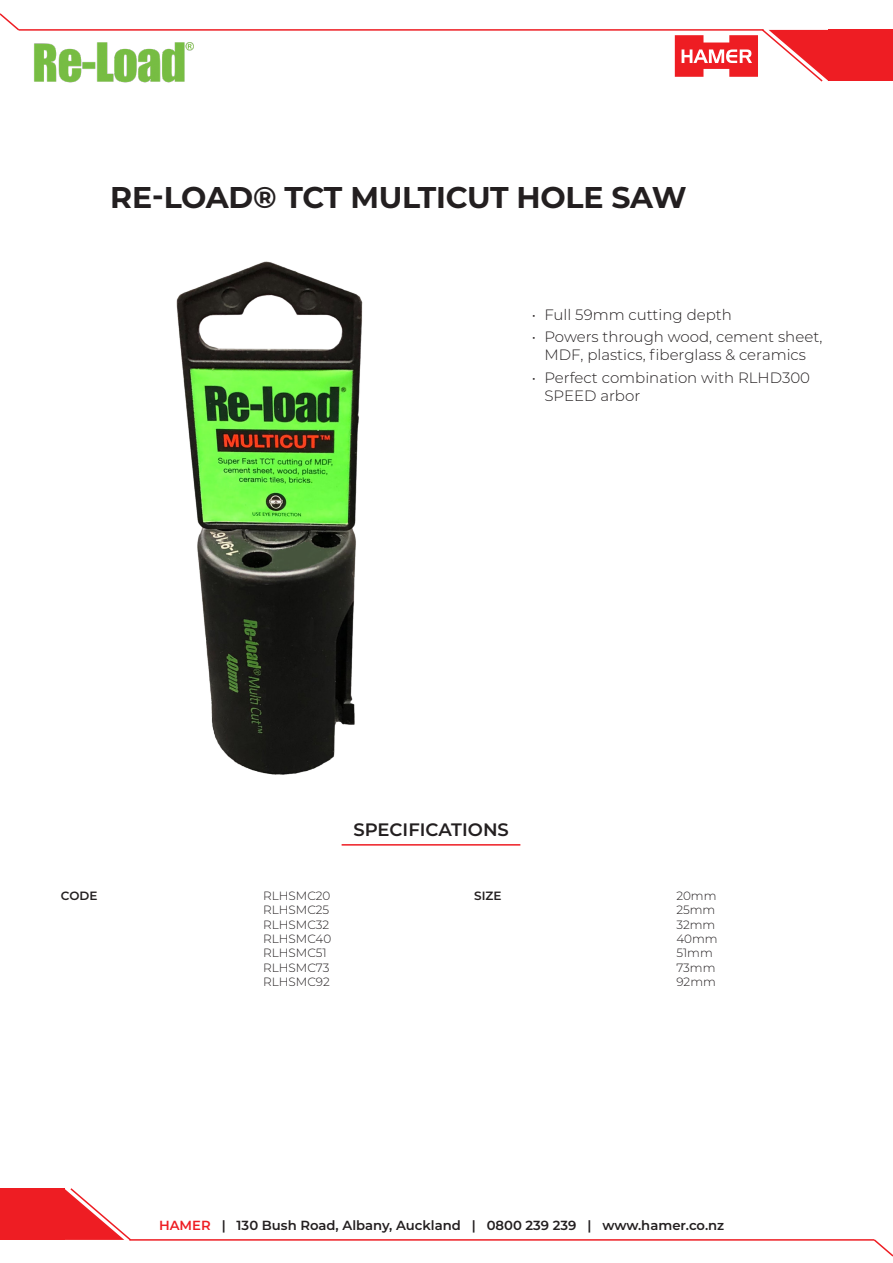
<style>
.page{position:relative;width:893px;height:1263px;background:#fff}
.page>*{position:absolute;margin:0;border:0;box-sizing:border-box;transform-origin:0 0}
.t1{font:700 30px "Montserrat";letter-spacing:-.01em;color:#231f20}
.t2{font:600 18px "Montserrat";color:#231f20}
.t3{font:300 15px/18px "Montserrat";color:#231f20;text-align:center}
.t4{font:600 13.2px "Montserrat";color:#231f20}
.t5{font:300 12px/14.4px "Montserrat";color:#231f20}
.t6{font:600 12px "Montserrat";color:#231f20}
.s1{color:#ee1d23}
</style>
<div class="page">
<div style="left:0;top:1189px;width:65px;height:51px;background:#ee1d23"></div>
<svg style="left:872px;top:1239px;width:21px;height:18px"></svg>
<hr style="left:129px;top:1239px;width:745px;height:1px;background:#ee1d23">
<svg style="left:65px;top:1188px;width:68px;height:53px"></svg>
<hr style="left:342px;top:844px;width:178px;height:2px;background:#ee1d23">
<div style="left:828px;top:30px;width:65px;height:51px;background:#ee1d23"></div>
<svg style="left:0;top:13px;width:19px;height:18px"></svg>
<hr style="left:19px;top:29px;width:744px;height:2px;background:#ee1d23">
<img style="left:34px;top:42px;width:160px;height:41px">
<svg style="left:675px;top:29px;width:153px;height:53px"></svg>
<img style="left:176px;top:261px;width:187px;height:514px">
<h1 class="t1" style="left:110px;top:175px;width:578px">RE-LOAD® TCT MULTICUT HOLE SAW</h1>
<p class="t3" style="left:532px;top:305px;width:202px">• Full 59mm cutting depth</p>
<p class="t3" style="left:532px;top:327px;width:292px">• Powers through wood, cement sheet,<br>MDF, plastics, fiberglass &amp; ceramics</p>
<p class="t3" style="left:544px;top:368px;width:267px;text-align:left;text-indent:-13px">• Perfect combination with RLHD300<br>SPEED arbor</p>
<p class="t2" style="left:353px;top:816px;width:157px">SPECIFICATIONS</p>
<p class="t6" style="left:61px;top:887px;width:38px">CODE</p>
<p class="t5" style="left:676px;top:888px;width:43px">20mm<br>25mm<br>32mm<br>40mm<br>51mm<br>73mm<br>92mm</p>
<p class="t6" style="left:474px;top:887px;width:29px">SIZE</p>
<p class="t5" style="left:263px;top:888px;width:70px">RLHSMC20<br>RLHSMC25<br>RLHSMC32<br>RLHSMC40<br>RLHSMC51<br>RLHSMC73<br>RLHSMC92</p>
<p class="t4" style="left:159px;top:1215px;width:567px"><span class="s1">HAMER</span> | 130 Bush Road, Albany, Auckland | 0800 239 239 | www.hamer.co.nz</p>
</div>
